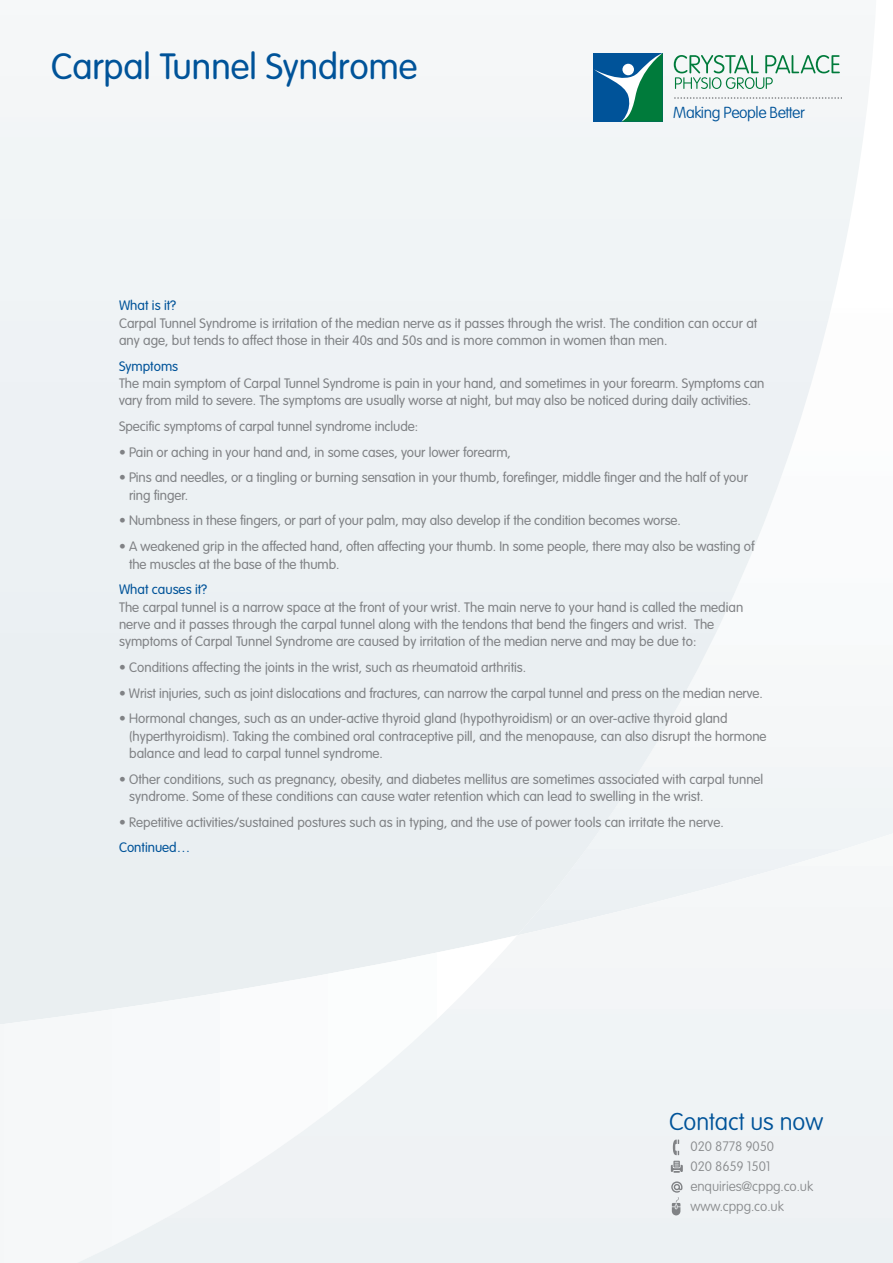
<style>
.page{position:relative;width:893px;height:1263px;background:#fff}
.page>*{position:absolute;margin:0;border:0;box-sizing:border-box;transform-origin:0 0}
.t1{font:300 36px "VAG Rounded";color:#005399}
.t2{font:100 24px "VAG Rounded";color:#005399}
.t3{font:100 15.75px "VAG Rounded";letter-spacing:-.025em;color:#005399}
.t4{font:300 13.5px/17.2px "VAG Rounded";color:#808285}
.t5{font:100 13.5px/20.2px "VAG Rounded";letter-spacing:-.005em;color:#8a8c8e}
.t6{font:300 13.5px "VAG Rounded";color:#005399}
</style>
<div class="page">
<div style="left:0;top:52px;width:870px;height:883px;background:#eef2f5"></div>
<div style="left:0;top:935px;width:55px;height:89px;background:#eaeff1"></div>
<div style="left:55px;top:666px;width:838px;height:597px;background:#eff2f4"></div>
<svg style="left:594px;top:53px;width:69px;height:68px;background:#207686"></svg>
<div style="left:622px;top:64px;width:12px;height:11px;background:#fff;border-radius:50%"></div>
<svg style="left:674px;top:97px;width:168px;height:2px"></svg>
<svg style="left:674px;top:55px;width:166px;height:34px"></svg>
<svg style="left:673px;top:1139px;width:6px;height:16px"></svg>
<svg style="left:671px;top:1181px;width:11px;height:34px"></svg>
<svg style="left:671px;top:1161px;width:12px;height:12px"></svg>
<h1 class="t1" style="left:51px;top:51px;width:368px">Carpal Tunnel Syndrome</h1>
<p class="t3" style="left:673px;top:106px;width:133px">Making People Better</p>
<p class="t6" style="left:119px;top:300px;width:59px">What is it?</p>
<p class="t4" style="left:119px;top:315px;width:640px">Carpal Tunnel Syndrome is irritation of the median nerve as it passes through the wrist. The condition can occur at any age, but tends to affect those in their 40s and 50s and is more common in women than men.</p>
<p class="t6" style="left:119px;top:360px;width:61px">Symptoms</p>
<p class="t4" style="left:119px;top:376px;width:647px">The main symptom of Carpal Tunnel Syndrome is pain in your hand, and sometimes in your forearm. Symptoms can vary from mild to severe. The symptoms are usually worse at night, but may also be noticed during daily activities.</p>
<p class="t4" style="left:119px;top:419px;width:301px">Specific symptoms of carpal tunnel syndrome include:</p>
<p class="t4" style="left:119px;top:444px;width:393px">• Pain or aching in your hand and, in some cases, your lower forearm,</p>
<p class="t4" style="left:129px;top:470px;width:620px;text-indent:-10px">• Pins and needles, or a tingling or burning sensation in your thumb, forefinger, middle finger and the half of your ring finger.</p>
<p class="t4" style="left:119px;top:513px;width:563px">• Numbness in these fingers, or part of your palm, may also develop if the condition becomes worse.</p>
<p class="t4" style="left:129px;top:539px;width:627px;text-indent:-10px">• A weakened grip in the affected hand, often affecting your thumb. In some people, there may also be wasting of the muscles at the base of the thumb.</p>
<p class="t6" style="left:119px;top:584px;width:90px">What causes it?</p>
<p class="t4" style="left:119px;top:599px;width:626px">The carpal tunnel is a narrow space at the front of your wrist. The main nerve to your hand is called the median nerve and it passes through the carpal tunnel along with the tendons that bend the fingers and wrist. The symptoms of Carpal Tunnel Syndrome are caused by irritation of the median nerve and may be due to:</p>
<p class="t4" style="left:119px;top:659px;width:409px">• Conditions affecting the joints in the wrist, such as rheumatoid arthritis.</p>
<p class="t4" style="left:119px;top:685px;width:645px">• Wrist injuries, such as joint dislocations and fractures, can narrow the carpal tunnel and press on the median nerve.</p>
<p class="t4" style="left:129px;top:711px;width:639px;text-indent:-10px">• Hormonal changes, such as an under-active thyroid gland (hypothyroidism) or an over-active thyroid gland (hyperthyroidism). Taking the combined oral contraceptive pill, and the menopause, can also disrupt the hormone balance and lead to carpal tunnel syndrome.</p>
<p class="t4" style="left:129px;top:771px;width:636px;text-indent:-10px">• Other conditions, such as pregnancy, obesity, and diabetes mellitus are sometimes associated with carpal tunnel syndrome. Some of these conditions can cause water retention which can lead to swelling in the wrist.</p>
<p class="t4" style="left:119px;top:814px;width:606px">• Repetitive activities/sustained postures such as in typing, and the use of power tools can irritate the nerve.</p>
<p class="t6" style="left:119px;top:842px;width:73px">Continued…</p>
<h2 class="t2" style="left:669px;top:1112px;width:155px">Contact us now</h2>
<p class="t5" style="left:690px;top:1137px;width:124px">020 8778 9050<br>020 8659 1501 enquiries@cppg.co.uk www.cppg.co.uk</p>
</div>
